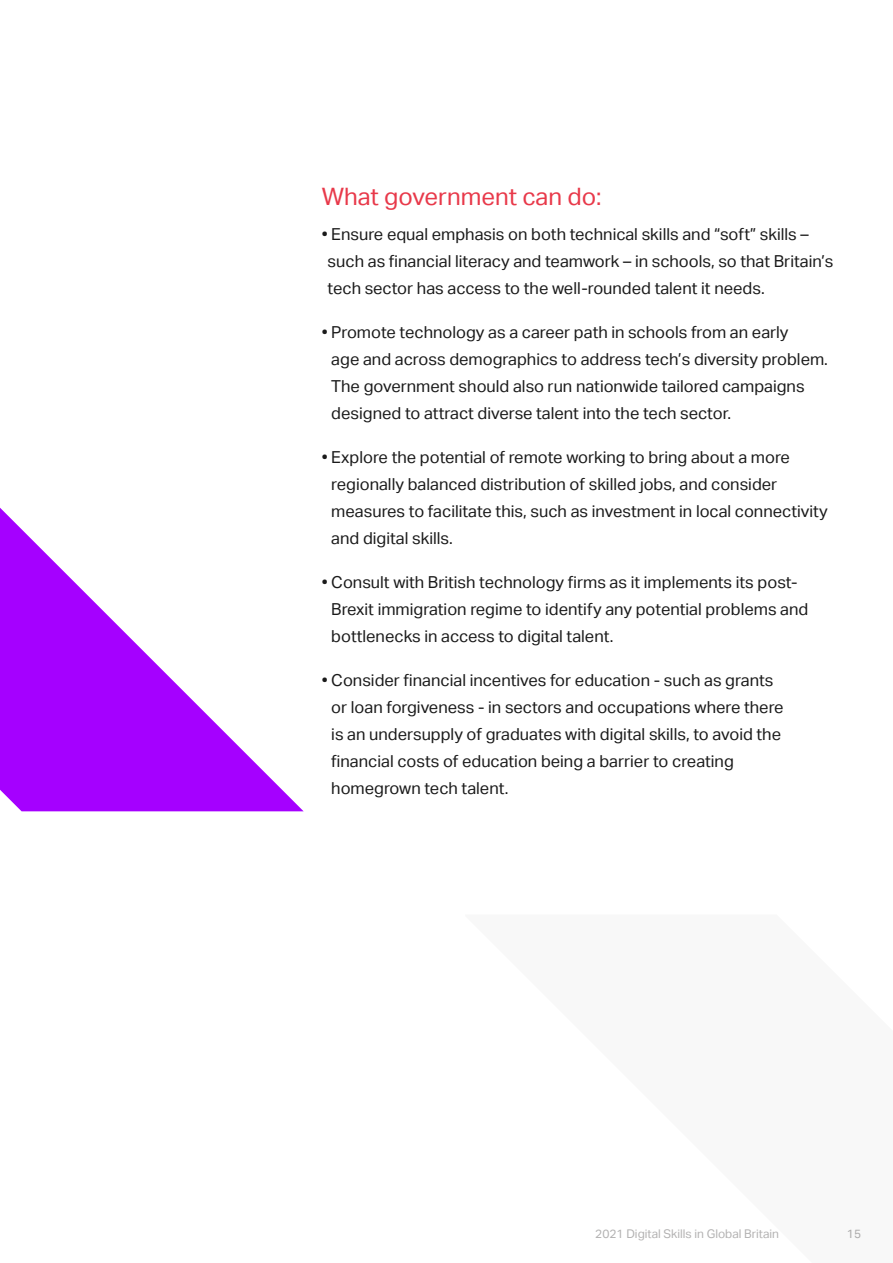
<style>
.page{position:relative;width:893px;height:1263px;background:#fff}
.page>*{position:absolute;margin:0;border:0;box-sizing:border-box;transform-origin:0 0}
.t1{font:24px "Aktiv Grotesk";color:#e8394a}
.t2{font:16.5px/27px "Aktiv Grotesk";color:#1a1a1a}
.t3{font:12px "Aktiv Grotesk";color:#b3b2b2}
</style>
<div class="page">
<svg style="left:0;top:508px;width:304px;height:303px"></svg>
<h1 class="t1" style="left:322px;top:182px;width:281px">What government can do:</h1>
<p class="t2" style="left:328px;top:221px;width:507px;text-indent:-6px">• Ensure equal emphasis on both technical skills and “soft” skills – such as financial literacy and teamwork – in schools, so that Britain’s tech sector has access to the well-rounded talent it needs.</p>
<p class="t2" style="left:331px;top:319px;width:498px;text-indent:-10px">• Promote technology as a career path in schools from an early<br>age and across demographics to address tech’s diversity problem.<br>The government should also run nationwide tailored campaigns designed to attract diverse talent into the tech sector.</p>
<p class="t2" style="left:331px;top:444px;width:498px;text-indent:-10px">• Explore the potential of remote working to bring about a more regionally balanced distribution of skilled jobs, and consider measures to facilitate this, such as investment in local connectivity and digital skills.</p>
<p class="t2" style="left:331px;top:569px;width:479px;text-indent:-10px">• Consult with British technology firms as it implements its post-<br>Brexit immigration regime to identify any potential problems and bottlenecks in access to digital talent.</p>
<p class="t2" style="left:331px;top:667px;width:454px;text-indent:-10px">• Consider financial incentives for education - such as grants or loan forgiveness - in sectors and occupations where there is an undersupply of graduates with digital skills, to avoid the financial costs of education being a barrier to creating homegrown tech talent.</p>
<p class="t3" style="left:595px;top:1226px;width:185px">2021 Digital Skills in Global Britain</p>
<p class="t3" style="left:847px;top:1226px;width:16px">15</p>
</div>
